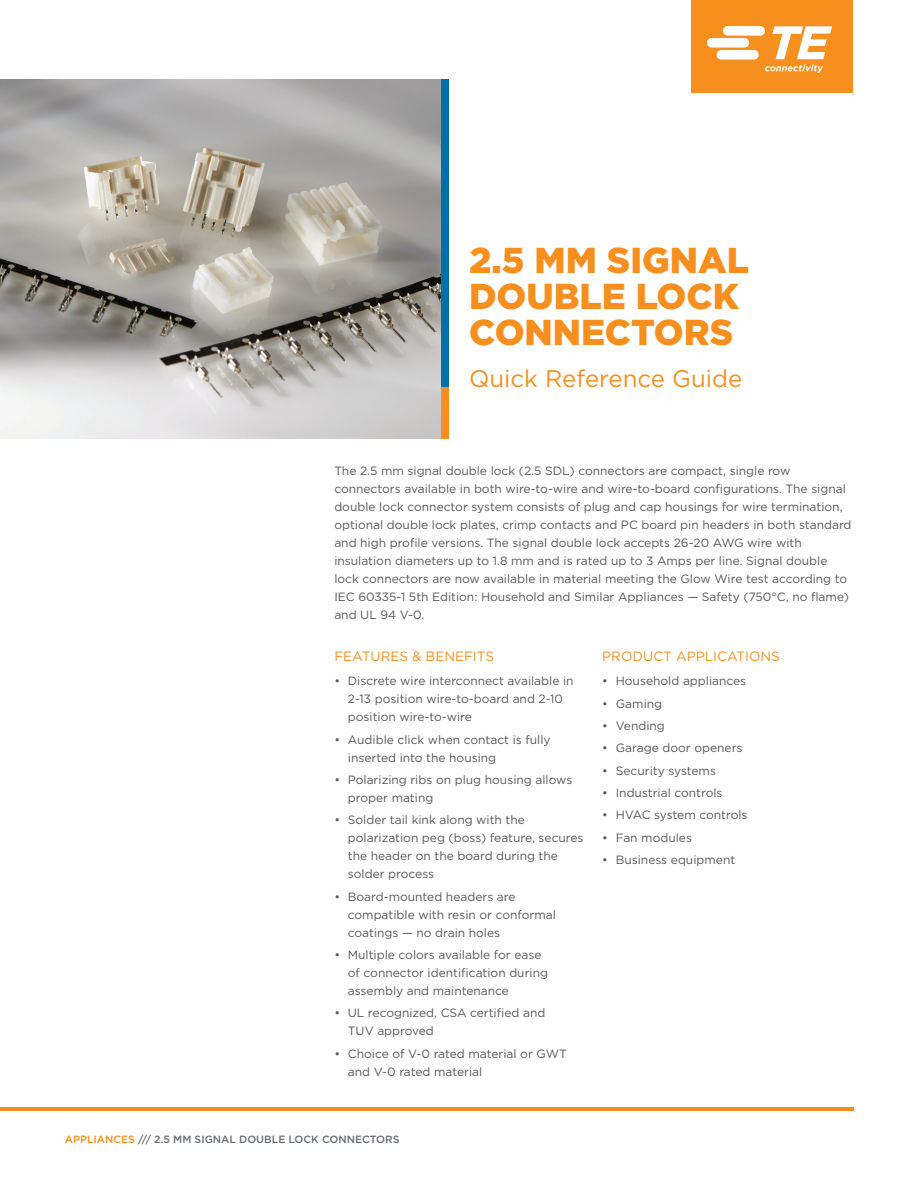
<style>
.page{position:relative;width:918px;height:1188px;background:#fff}
.page>*{position:absolute;margin:0;border:0;box-sizing:border-box;transform-origin:0 0}
.t1{font:900 36px/36px "Gotham";color:#f68f1e}
.t2{font:24px "Gotham";color:#f68f1e}
.t3{font:13.5px "Gotham";color:#f68f1e}
.t4{font:12px/18px "Gotham";color:#57585a}
.t5{font:500 10.5px "Gotham";color:#696b73}
.s1{color:#f68f1e}
</style>
<div class="page">
<hr style="left:0;top:1107px;width:853px;height:4px;background:#f68f1e">
<div style="left:691px;top:0;width:162px;height:93px;background:#f68f1e"></div>
<svg style="left:707px;top:26px;width:125px;height:47px"></svg>
<img style="left:0;top:80px;width:441px;height:359px">
<div style="left:441px;top:80px;width:8px;height:307px;background:#0071a7"></div>
<div style="left:441px;top:387px;width:8px;height:52px;background:#f68f1e"></div>
<h1 class="t1" style="left:469px;top:241px;width:281px">2.5 MM SIGNAL<br>DOUBLE LOCK<br>CONNECTORS</h1>
<h2 class="t2" style="left:469px;top:365px;width:275px">Quick Reference Guide</h2>
<p class="t4" style="left:334px;top:462px;width:519px">The 2.5 mm signal double lock (2.5 SDL) connectors are compact, single row connectors available in both wire-to-wire and wire-to-board configurations. The signal double lock connector system consists of plug and cap housings for wire termination, optional double lock plates, crimp contacts and PC board pin headers in both standard and high profile versions. The signal double lock accepts 26-20 AWG wire with insulation diameters up to 1.8 mm and is rated up to 3 Amps per line. Signal double lock connectors are now available in material meeting the Glow Wire test according to IEC 60335-1 5th Edition: Household and Similar Appliances — Safety (750°C, no flame) and UL 94 V-0.</p>
<p class="t3" style="left:334px;top:649px;width:161px">FEATURES &amp; BENEFITS</p>
<p class="t4" style="left:348px;top:672px;width:227px;text-indent:-14px">• Discrete wire interconnect available in<br>2-13 position wire-to-board and 2-10 position wire-to-wire</p>
<p class="t4" style="left:348px;top:730px;width:204px;text-indent:-14px">• Audible click when contact is fully inserted into the housing</p>
<p class="t4" style="left:348px;top:770px;width:226px;text-indent:-14px">• Polarizing ribs on plug housing allows proper mating</p>
<p class="t4" style="left:348px;top:811px;width:237px;text-indent:-14px">• Solder tail kink along with the polarization peg (boss) feature, secures the header on the board during the solder process</p>
<p class="t4" style="left:348px;top:887px;width:210px;text-indent:-14px">• Board-mounted headers are compatible with resin or conformal coatings — no drain holes</p>
<p class="t4" style="left:348px;top:945px;width:202px;text-indent:-14px">• Multiple colors available for ease of connector identification during assembly and maintenance</p>
<p class="t4" style="left:348px;top:1004px;width:199px;text-indent:-14px">• UL recognized, CSA certified and<br>TUV approved</p>
<p class="t4" style="left:348px;top:1044px;width:220px;text-indent:-14px">• Choice of V-0 rated material or GWT and V-0 rated material</p>
<p class="t3" style="left:602px;top:649px;width:179px">PRODUCT APPLICATIONS</p>
<p class="t4" style="left:602px;top:672px;width:146px">• Household appliances</p>
<p class="t4" style="left:602px;top:694px;width:61px">• Gaming</p>
<p class="t4" style="left:602px;top:716px;width:64px">• Vending</p>
<p class="t4" style="left:602px;top:739px;width:142px">• Garage door openers</p>
<p class="t4" style="left:602px;top:761px;width:115px">• Security systems</p>
<p class="t4" style="left:602px;top:783px;width:122px">• Industrial controls</p>
<p class="t4" style="left:602px;top:806px;width:147px">• HVAC system controls</p>
<p class="t4" style="left:602px;top:828px;width:91px">• Fan modules</p>
<p class="t4" style="left:602px;top:850px;width:134px">• Business equipment</p>
<p class="t5" style="left:65px;top:1133px;width:336px"><span class="s1">APPLIANCES</span> /// 2.5 MM SIGNAL DOUBLE LOCK CONNECTORS</p>
</div>
